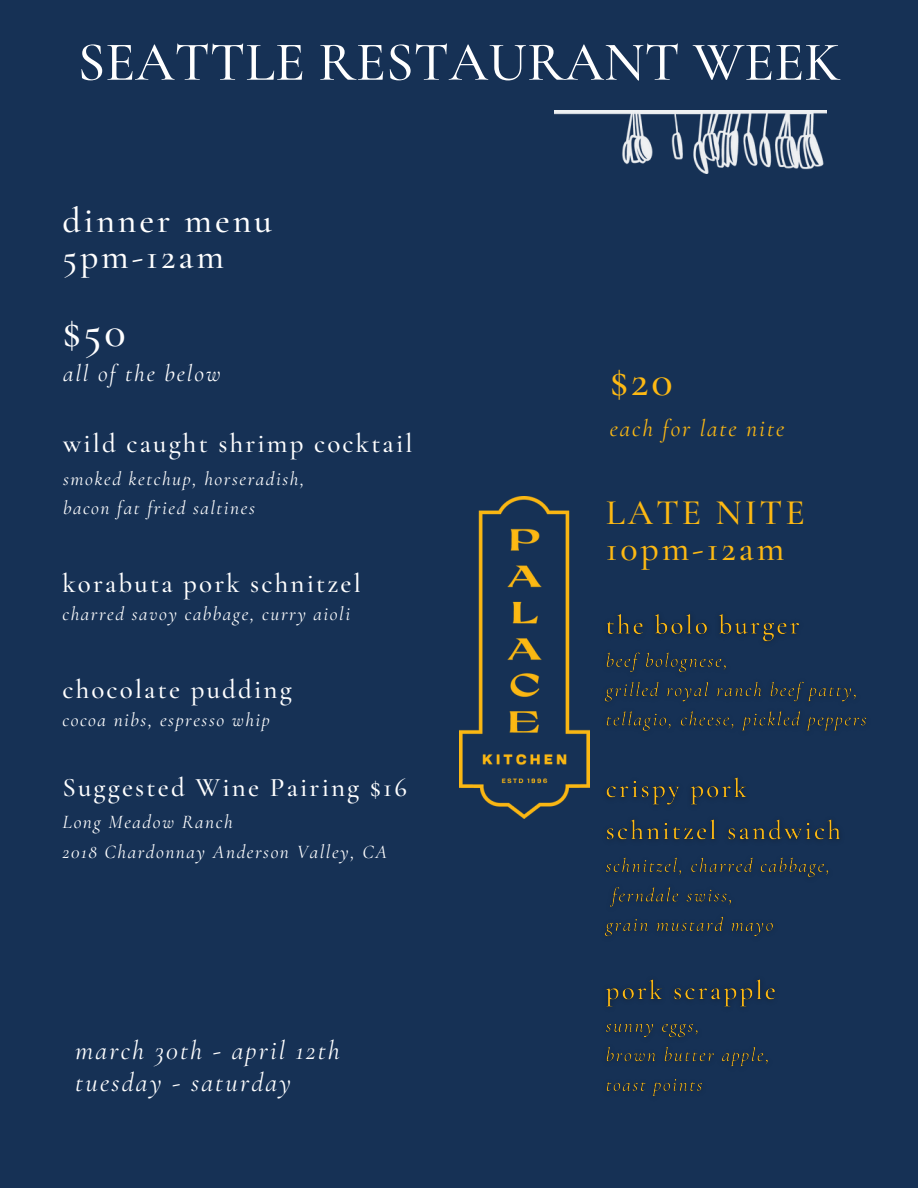
<style>
.page{position:relative;width:918px;height:1188px;background:#163155}
.page>*{position:absolute;margin:0;border:0;box-sizing:border-box;transform-origin:0 0}
.t1{font:500 55.5px "Cormorant Garamond";color:#fff}
.t2{font:500 44.4px "Cormorant Garamond";color:#fff}
.t3{font:500 44.4px "Cormorant Garamond";color:#fdb913}
.t4{font:500 36px/36px "Cormorant Garamond";letter-spacing:.08em;color:#fff}
.t5{font:500 36px/36px "Cormorant Garamond";letter-spacing:.08em;color:#fdb913}
.t6{font:500 27px "Cormorant Garamond";letter-spacing:.08em;color:#fff}
.t7{font:italic 27px/32.7px "Cormorant Garamond";letter-spacing:.08em;color:#fff}
.t8{font:italic 24px "Cormorant Garamond";letter-spacing:.08em;color:#fdb913}
.t9{font:italic 24px "Cormorant Garamond";letter-spacing:.08em;color:#fff}
.t10{font:italic 19.5px "Cormorant Garamond";letter-spacing:.08em;color:#fff}
</style>
<div class="page">
<img style="left:554px;top:110px;width:273px;height:63px">
<img style="left:459px;top:497px;width:131px;height:321px">
<img style="left:604px;top:614px;width:263px;height:117px">
<img style="left:604px;top:777px;width:237px;height:160px">
<img style="left:605px;top:979px;width:170px;height:117px">
<p class="t1" style="left:78px;top:28px;width:764px">SEATTLE RESTAURANT WEEK</p>
<h3 class="t4" style="left:62px;top:202px;width:211px">dinner menu<br>5pm-12am</h3>
<h1 class="t2" style="left:62px;top:305px;width:65px">$50</h1>
<p class="t9" style="left:63px;top:359px;width:159px">all of the below</p>
<h2 class="t6" style="left:63px;top:427px;width:351px">wild caught shrimp cocktail</h2>
<h5 class="t10" style="left:63px;top:467px;width:243px">smoked ketchup, horseradish,</h5>
<h2 class="t10" style="left:63px;top:496px;width:193px">bacon fat fried saltines</h2>
<h5 class="t6" style="left:62px;top:567px;width:300px">korabuta pork schnitzel</h5>
<p class="t10" style="left:62px;top:602px;width:289px">charred savoy cabbage, curry aioli</p>
<p class="t6" style="left:62px;top:673px;width:231px">chocolate pudding</p>
<p class="t10" style="left:62px;top:708px;width:209px">cocoa nibs, espresso whip</p>
<p class="t6" style="left:62px;top:771px;width:346px">Suggested Wine Pairing $16</p>
<p class="t10" style="left:62px;top:810px;width:172px">Long Meadow Ranch</p>
<p class="t10" style="left:62px;top:839px;width:326px">2018 Chardonnay Anderson Valley, CA</p>
<p class="t7" style="left:75px;top:1034px;width:266px">march 30th - april 12th tuesday - saturday</p>
<p class="t3" style="left:610px;top:354px;width:64px">$20</p>
<p class="t8" style="left:610px;top:414px;width:176px">each for late nite</p>
<h3 class="t5" style="left:606px;top:495px;width:201px">LATE NITE<br>10pm-12am</h3>
</div>
